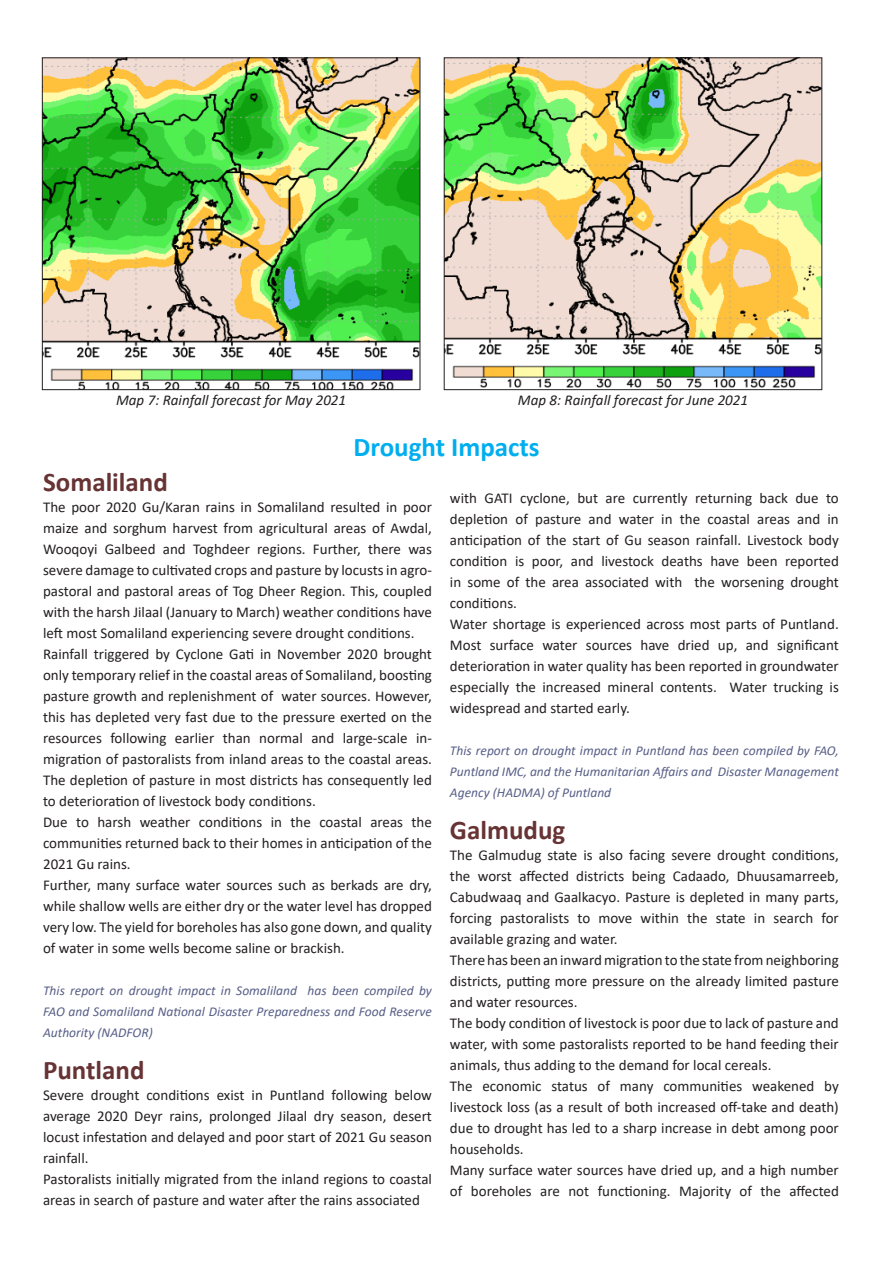
<style>
.page{position:relative;width:893px;height:1263px;background:#fff}
.page>*{position:absolute;margin:0;border:0;box-sizing:border-box;transform-origin:0 0}
.Body{font:700 27px "Calibri";color:#673334}
.t1{font:700 27px "Calibri";color:#00aeef}
.Body-2{font:15px/21px "Calibri";color:#231f20;text-align:justify}
.t2{font:italic 15px "Calibri";color:#231f20}
.Body-3{font:italic 13.5px/21px "Calibri";color:#575f87;text-align:justify}
</style>
<div class="page">
<img style="left:44px;top:59px;width:374px;height:329px">
<div style="left:42px;top:57px;width:378px;height:333px;border:1px solid #231f20"></div>
<img style="left:446px;top:59px;width:374px;height:328px">
<div style="left:444px;top:57px;width:378px;height:333px;border:1px solid #231f20"></div>
<p class="t2" style="left:116px;top:389px;width:232px">Map 7: Rainfall forecast for May 2021</p>
<p class="t2" style="left:518px;top:389px;width:232px">Map 8: Rainfall forecast for June 2021</p>
<p class="t1" style="left:353px;top:428px;width:188px">Drought Impacts</p>
<p class="Body" style="left:43px;top:463px;width:126px">Somaliland</p>
<p class="Body-2" style="left:43px;top:496px;width:390px">The poor 2020 Gu/Karan rains in Somaliland resulted in poor maize and sorghum harvest from agricultural areas of Awdal, Wooqoyi Galbeed and Toghdeer regions. Further, there was severe damage to cultivated crops and pasture by locusts in agro&shy;pastoral and pastoral areas of Tog Dheer Region. This, coupled with the harsh Jilaal (January to March) weather conditions have left most Somaliland experiencing severe drought conditions.</p>
<p class="Body-2" style="left:43px;top:643px;width:390px">Rainfall triggered by Cyclone Gati in November 2020 brought only temporary relief in the coastal areas of Somaliland, boosting pasture growth and replenishment of water sources. However, this has depleted very fast due to the pressure exerted on the resources following earlier than normal and large-scale in&shy;migration of pastoralists from inland areas to the coastal areas.<br>The depletion of pasture in most districts has consequently led to deterioration of livestock body conditions.</p>
<p class="Body-2" style="left:43px;top:811px;width:390px">Due to harsh weather conditions in the coastal areas the communities returned back to their homes in anticipation of the 2021 Gu rains.</p>
<p class="Body-2" style="left:43px;top:874px;width:390px">Further, many surface water sources such as berkads are dry, while shallow wells are either dry or the water level has dropped very low. The yield for boreholes has also gone down, and quality of water in some wells become saline or brackish.</p>
<p class="Body-3" style="left:43px;top:980px;width:390px">This report on drought impact in Somaliland has been compiled by FAO and Somaliland National Disaster Preparedness and Food Reserve Authority (NADFOR)</p>
<p class="Body" style="left:43px;top:1051px;width:103px">Puntland</p>
<p class="Body-2" style="left:43px;top:1084px;width:390px">Severe drought conditions exist in Puntland following below average 2020 Deyr rains, prolonged Jilaal dry season, desert locust infestation and delayed and poor start of 2021 Gu season rainfall.</p>
<p class="Body-2" style="left:43px;top:1168px;width:390px">Pastoralists initially migrated from the inland regions to coastal areas in search of pasture and water after the rains associated</p>
<p class="Body-2" style="left:450px;top:487px;width:390px">with GATI cyclone, but are currently returning back due to depletion of pasture and water in the coastal areas and in anticipation of the start of Gu season rainfall. Livestock body condition is poor, and livestock deaths have been reported in some of the area associated with the worsening drought conditions.</p>
<p class="Body-2" style="left:450px;top:613px;width:390px">Water shortage is experienced across most parts of Puntland.<br>Most surface water sources have dried up, and significant deterioration in water quality has been reported in groundwater especially the increased mineral contents. Water trucking is widespread and started early.</p>
<p class="Body-3" style="left:450px;top:740px;width:390px">This report on drought impact in Puntland has been compiled by FAO, Puntland IMC, and the Humanitarian Affairs and Disaster Management Agency (HADMA) of Puntland</p>
<p class="Body" style="left:450px;top:811px;width:117px">Galmudug</p>
<p class="Body-2" style="left:450px;top:844px;width:390px">The Galmudug state is also facing severe drought conditions, the worst affected districts being Cadaado, Dhuusamarreeb, Cabudwaaq and Gaalkacyo. Pasture is depleted in many parts, forcing pastoralists to move within the state in search for available grazing and water.</p>
<p class="Body-2" style="left:450px;top:949px;width:390px">There has been an inward migration to the state from neighboring districts, putting more pressure on the already limited pasture and water resources.</p>
<p class="Body-2" style="left:450px;top:1012px;width:390px">The body condition of livestock is poor due to lack of pasture and water, with some pastoralists reported to be hand feeding their animals, thus adding to the demand for local cereals.</p>
<p class="Body-2" style="left:450px;top:1075px;width:390px">The economic status of many communities weakened by livestock loss (as a result of both increased off-take and death) due to drought has led to a sharp increase in debt among poor households.</p>
<p class="Body-2" style="left:450px;top:1159px;width:390px">Many surface water sources have dried up, and a high number of boreholes are not functioning. Majority of the affected</p>
</div>
